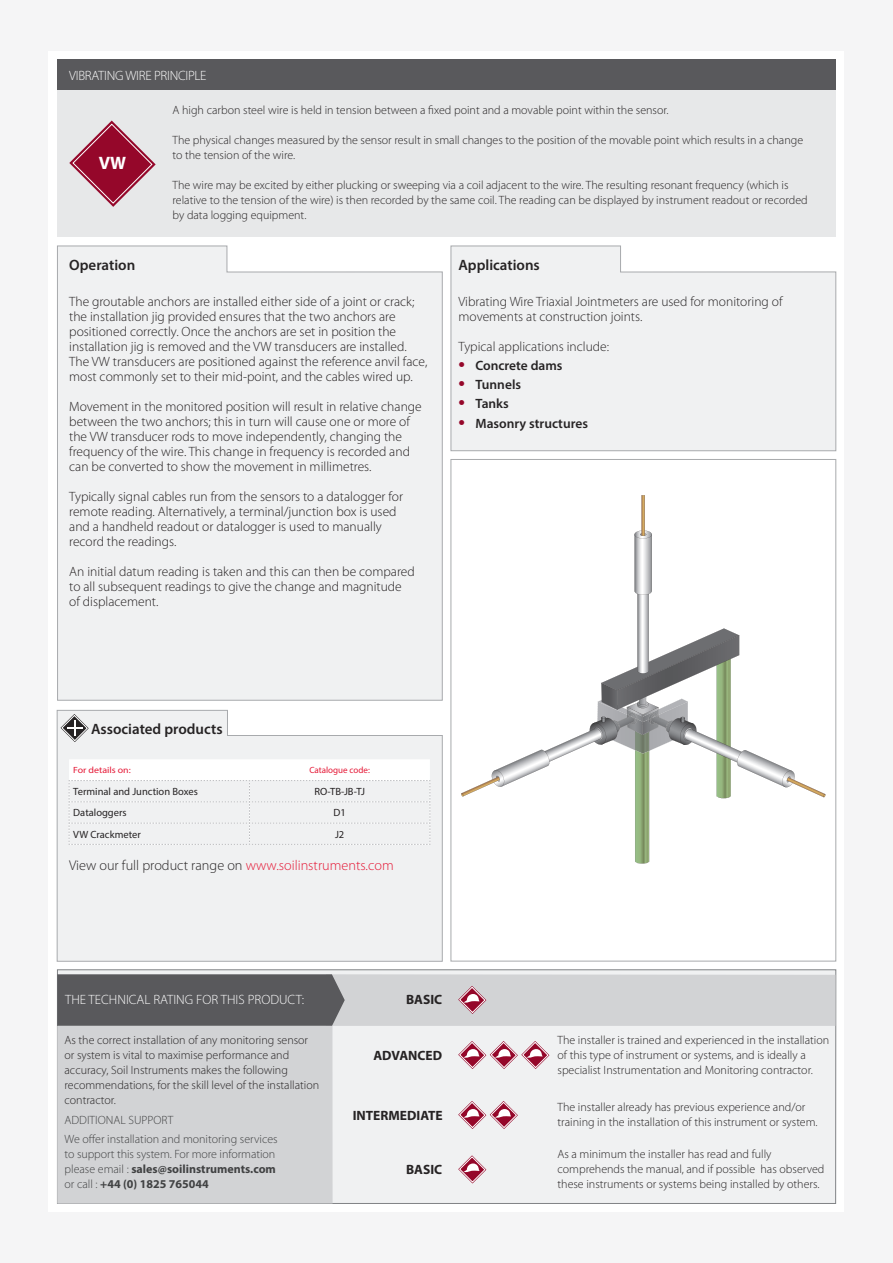
<style>
.page{position:relative;width:893px;height:1263px;background:#f5f5f6}
.page>*{position:absolute;margin:0;border:0;box-sizing:border-box;transform-origin:0 0}
.t1{font:700 18px "Myriad Pro";color:#fff}
.t2{font:600 15px "Myriad Pro";color:#262324}
.t3{font:300 14.25px "Myriad Pro";color:#262324}
.t4{font:300 13.5px/15px "Myriad Pro";color:#231f20}
.t5{font:300 13.5px/15px "Myriad Pro";color:#262324}
.t6{font:600 13.5px "Myriad Pro";color:#262324}
.t7{font:300 13.5px "Myriad Pro";color:#fff}
.t8{font:700 13.5px "Myriad Pro";color:#262324}
.t9{font:300 13.5px "Myriad Pro";letter-spacing:-.02em;color:#fff}
.t10{font:300 12px/15px "Myriad Pro";color:#262324}
.t11{font:300 12px/15px "Myriad Pro";color:#414243}
.t12{font:10.5px "Myriad Pro";color:#262324}
.t13{font:10.5px "Myriad Pro";color:#231f20}
.t14{font:9px "Myriad Pro";color:#e51836}
.t15{font:9px "Myriad Pro";color:#e51836;scale:1.1 1}
.s1{font-size:21px;color:#95072a}
.s2{color:#e51836}
.s3{font-weight:700}
</style>
<div class="page">
<div style="left:49px;top:51px;width:795px;height:1161px;background:#fff"></div>
<svg style="left:461px;top:495px;width:364px;height:369px"></svg>
<div style="left:57px;top:969px;width:779px;height:235px;background:#f0f1f2"></div>
<div style="left:57px;top:1026px;width:276px;height:178px;background:#d2d3d5"></div>
<svg style="left:458px;top:1101px;width:60px;height:28px"></svg>
<svg style="left:458px;top:1155px;width:28px;height:28px"></svg>
<svg style="left:458px;top:1041px;width:91px;height:28px"></svg>
<svg style="left:57px;top:974px;width:778px;height:52px;background:#a6a6a8"></svg>
<svg style="left:57px;top:710px;width:386px;height:252px"></svg>
<svg style="left:61px;top:714px;width:28px;height:28px"></svg>
<svg style="left:69px;top:759px;width:362px;height:86px"></svg>
<div style="left:57px;top:246px;width:386px;height:455px;background:#f0f1f2"></div>
<svg style="left:451px;top:246px;width:385px;height:205px"></svg>
<div style="left:57px;top:62px;width:779px;height:175px;background:#e7e8e9"></div>
<div style="left:57px;top:59px;width:779px;height:31px;background:#59595c"></div>
<svg style="left:69px;top:121px;width:87px;height:86px"></svg>
<p class="t9" style="left:69px;top:67px;width:139px">VIBRATING WIRE PRINCIPLE</p>
<p class="t10" style="left:173px;top:103px;width:497px">A high carbon steel wire is held in tension between a fixed point and a movable point within the sensor.</p>
<p class="t10" style="left:173px;top:133px;width:632px">The physical changes measured by the sensor result in small changes to the position of the movable point which results in a change to the tension of the wire.</p>
<p class="t10" style="left:173px;top:178px;width:637px">The wire may be excited by either plucking or sweeping via a coil adjacent to the wire. The resulting resonant frequency (which is relative to the tension of the wire) is then recorded by the same coil. The reading can be displayed by instrument readout or recorded by data logging equipment.</p>
<p class="t1" style="left:99px;top:152px;width:29px">VW</p>
<p class="t2" style="left:69px;top:255px;width:68px">Operation</p>
<p class="t4" style="left:69px;top:293px;width:360px">The groutable anchors are installed either side of a joint or crack; the installation jig provided ensures that the two anchors are positioned correctly. Once the anchors are set in position the installation jig is removed and the VW transducers are installed.<br>The VW transducers are positioned against the reference anvil face, most commonly set to their mid-point, and the cables wired up.</p>
<p class="t4" style="left:69px;top:398px;width:354px">Movement in the monitored position will result in relative change between the two anchors; this in turn will cause one or more of the VW transducer rods to move independently, changing the frequency of the wire. This change in frequency is recorded and can be converted to show the movement in millimetres.</p>
<p class="t4" style="left:69px;top:488px;width:335px">Typically signal cables run from the sensors to a datalogger for remote reading. Alternatively, a terminal/junction box is used</p>
<p class="t4" style="left:69px;top:518px;width:314px">and a handheld readout or datalogger is used to manually</p>
<p class="t4" style="left:69px;top:533px;width:109px">record the readings.</p>
<p class="t4" style="left:69px;top:563px;width:347px">An initial datum reading is taken and this can then be compared</p>
<p class="t4" style="left:69px;top:578px;width:334px">to all subsequent readings to give the change and magnitude</p>
<p class="t4" style="left:69px;top:593px;width:91px">of displacement.</p>
<p class="t2" style="left:458px;top:255px;width:83px">Applications</p>
<p class="t5" style="left:458px;top:293px;width:326px">Vibrating Wire Triaxial Jointmeters are used for monitoring of movements at construction joints.</p>
<p class="t5" style="left:458px;top:338px;width:152px">Typical applications include:</p>
<p class="t6" style="left:458px;top:357px;width:105px"><span class="s1">•</span> Concrete dams</p>
<p class="t6" style="left:458px;top:376px;width:64px"><span class="s1">•</span> Tunnels</p>
<p class="t6" style="left:458px;top:395px;width:52px"><span class="s1">•</span> Tanks</p>
<p class="t6" style="left:458px;top:414px;width:131px"><span class="s1">•</span> Masonry structures</p>
<p class="t2" style="left:91px;top:719px;width:133px">Associated products</p>
<p class="t15" style="left:73px;top:765px;width:54px">For details on:</p>
<p class="t14" style="left:309px;top:765px;width:62px">Catalogue code:</p>
<p class="t12" style="left:73px;top:785px;width:126px">Terminal and Junction Boxes</p>
<p class="t13" style="left:314px;top:785px;width:52px">RO-TB-JB-TJ</p>
<p class="t12" style="left:73px;top:806px;width:55px">Dataloggers</p>
<p class="t13" style="left:333px;top:806px;width:14px">D1</p>
<p class="t12" style="left:73px;top:828px;width:69px">VW Crackmeter</p>
<p class="t13" style="left:335px;top:828px;width:11px">J2</p>
<p class="t3" style="left:69px;top:856px;width:326px">View our full product range on <span class="s2">www.soilinstruments.com</span></p>
<p class="t7" style="left:65px;top:992px;width:241px">THE TECHNICAL RATING FOR THIS PRODUCT:</p>
<p class="t8" style="left:406px;top:991px;width:38px">BASIC</p>
<p class="t10" style="left:65px;top:1032px;width:256px">As the correct installation of any monitoring sensor or system is vital to maximise performance and accuracy, Soil Instruments makes the following recommendations, for the skill level of the installation contractor.</p>
<p class="t11" style="left:65px;top:1113px;width:110px">ADDITIONAL SUPPORT</p>
<p class="t8" style="left:373px;top:1046px;width:70px">ADVANCED</p>
<p class="t8" style="left:353px;top:1107px;width:91px">INTERMEDIATE</p>
<p class="t10" style="left:557px;top:1032px;width:273px">The installer is trained and experienced in the installation of this type of instrument or systems, and is ideally a specialist Instrumentation and Monitoring contractor.</p>
<p class="t10" style="left:557px;top:1099px;width:262px">The installer already has previous experience and/or training in the installation of this instrument or system.</p>
<p class="t11" style="left:65px;top:1132px;width:215px">We offer installation and monitoring services to support this system. For more information please email : <span class="s3">sales@soilinstruments.com </span>or call : <span class="s3">+44 (0) 1825 765044</span></p>
<p class="t8" style="left:406px;top:1160px;width:38px">BASIC</p>
<p class="t10" style="left:557px;top:1146px;width:268px">As a minimum the installer has read and fully comprehends the manual, and if possible has observed these instruments or systems being installed by others.</p>
</div>
